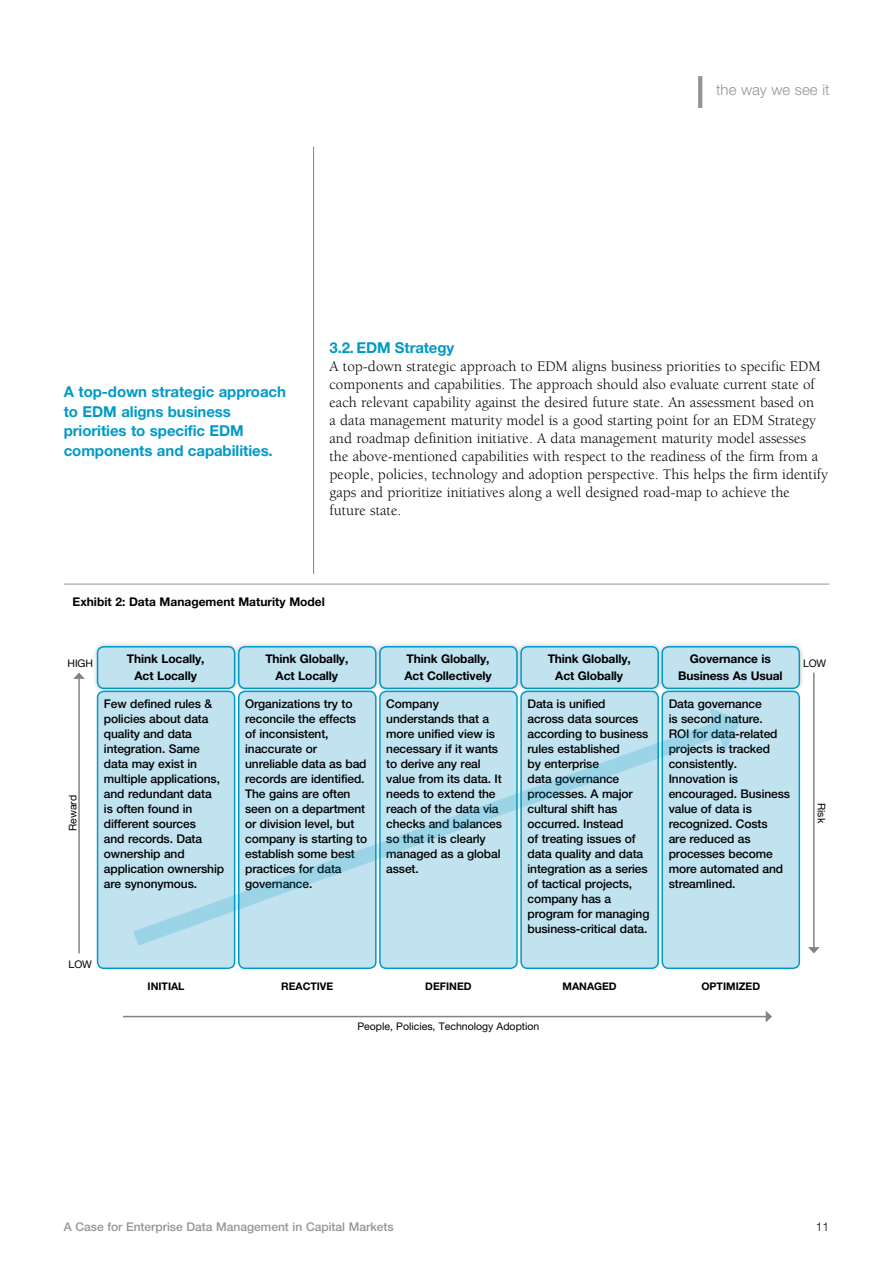
<style>
.page{position:relative;width:893px;height:1263px;background:#fff}
.page>*{position:absolute;margin:0;border:0;box-sizing:border-box;transform-origin:0 0}
.t1{font:15px/18px "Berkeley Std";color:#000}
.t2{font:700 15px/19.5px "Helvetica Neue LT Std";letter-spacing:-.005em;color:#009ac7}
.t3{font:300 15px "Helvetica Neue LT Std";color:#939598}
.t4{font:500 12px/15px "Helvetica Neue LT Std";letter-spacing:-.01em;color:#000}
.t5{font:700 12px/17.1px "Helvetica Neue LT Std";letter-spacing:-.01em;color:#000;text-align:center}
.t6{font:500 12px "Helvetica Neue LT Std";color:#939598}
.t7{font:300 12px "Helvetica Neue LT Std";color:#000}
.t8{font:10.5px "Helvetica Neue LT Std";color:#000}
.t9{font:700 10.5px "Helvetica Neue LT Std";color:#000}
</style>
<div class="page">
<hr style="left:698px;top:76px;width:4px;height:32px;background:#939598">
<hr style="left:313px;top:147px;width:1px;height:1052px;background:#808285">
<div style="left:306px;top:574px;width:19px;height:640px;background:#fff"></div>
<hr style="left:64px;top:584px;width:765px;height:1px;background:#939598">
<div style="left:92px;top:641px;width:149px;height:53px;background:#000;opacity:.2"></div>
<div style="left:98px;top:647px;width:137px;height:41px;background:#c1e2ef;border-radius:6px"></div>
<div style="left:97px;top:646px;width:138px;height:43px;border:2px solid #009ac7;border-radius:6px"></div>
<div style="left:98px;top:691px;width:137px;height:277px;background:#c1e2ef;border-radius:6px"></div>
<div style="left:97px;top:691px;width:138px;height:278px;border:2px solid #009ac7;border-radius:6px"></div>
<div style="left:374px;top:641px;width:149px;height:53px;background:#000;opacity:.2"></div>
<div style="left:380px;top:647px;width:137px;height:41px;background:#c1e2ef;border-radius:6px"></div>
<div style="left:379px;top:646px;width:139px;height:43px;border:2px solid #009ac7;border-radius:6px"></div>
<div style="left:380px;top:691px;width:137px;height:277px;background:#c1e2ef;border-radius:6px"></div>
<div style="left:379px;top:691px;width:139px;height:278px;border:2px solid #009ac7;border-radius:6px"></div>
<div style="left:233px;top:641px;width:149px;height:53px;background:#000;opacity:.2"></div>
<div style="left:239px;top:647px;width:137px;height:41px;background:#c1e2ef;border-radius:6px"></div>
<div style="left:238px;top:646px;width:139px;height:43px;border:2px solid #009ac7;border-radius:6px"></div>
<div style="left:239px;top:691px;width:137px;height:277px;background:#c1e2ef;border-radius:6px"></div>
<div style="left:238px;top:691px;width:139px;height:278px;border:2px solid #009ac7;border-radius:6px"></div>
<div style="left:516px;top:641px;width:148px;height:53px;background:#000;opacity:.2"></div>
<div style="left:521px;top:647px;width:137px;height:41px;background:#c1e2ef;border-radius:6px"></div>
<div style="left:520px;top:646px;width:139px;height:43px;border:2px solid #009ac7;border-radius:6px"></div>
<div style="left:521px;top:691px;width:137px;height:277px;background:#c1e2ef;border-radius:6px"></div>
<div style="left:520px;top:691px;width:139px;height:278px;border:2px solid #009ac7;border-radius:6px"></div>
<div style="left:657px;top:641px;width:148px;height:53px;background:#000;opacity:.2"></div>
<div style="left:662px;top:647px;width:137px;height:41px;background:#c1e2ef;border-radius:6px"></div>
<div style="left:661px;top:646px;width:139px;height:43px;border:2px solid #009ac7;border-radius:6px"></div>
<div style="left:662px;top:691px;width:137px;height:277px;background:#c1e2ef;border-radius:6px"></div>
<div style="left:661px;top:691px;width:139px;height:278px;border:2px solid #009ac7;border-radius:6px"></div>
<hr style="left:78px;top:678px;width:2px;height:275px;background:#808285">
<svg style="left:73px;top:673px;width:12px;height:6px"></svg>
<hr style="left:813px;top:673px;width:2px;height:275px;background:#808285">
<svg style="left:808px;top:947px;width:12px;height:6px"></svg>
<hr style="left:123px;top:1016px;width:643px;height:1px;background:#808285">
<svg style="left:766px;top:1011px;width:6px;height:11px"></svg>
<svg style="left:133px;top:707px;width:576px;height:240px"></svg>
<svg style="left:709px;top:707px;width:32px;height:44px"></svg>
<p class="t3" style="left:716px;top:80px;width:115px">the way we see it</p>
<p class="t2" style="left:64px;top:382px;width:224px">A top-down strategic approach to EDM aligns business priorities to specific EDM components and capabilities.</p>
<p class="t2" style="left:330px;top:338px;width:126px">3.2. EDM Strategy</p>
<p class="t1" style="left:330px;top:358px;width:500px">A top-down strategic approach to EDM aligns business priorities to specific EDM components and capabilities. The approach should also evaluate current state of each relevant capability against the desired future state. An assessment based on<br>a data management maturity model is a good starting point for an EDM Strategy and roadmap definition initiative. A data management maturity model assesses the above-mentioned capabilities with respect to the readiness of the firm from a people, policies, technology and adoption perspective. This helps the firm identify gaps and prioritize initiatives along a well designed road-map to achieve the future state.</p>
<p class="t5" style="left:73px;top:593px;width:254px">Exhibit 2: Data Management Maturity Model</p>
<p class="t8" style="left:68px;top:657px;width:27px">HIGH</p>
<p class="t8" style="left:66px;top:831px;width:38px;rotate:-90deg">Reward</p>
<p class="t8" style="left:69px;top:958px;width:25px">LOW</p>
<p class="t5" style="left:127px;top:650px;width:79px">Think Locally,<br>Act Locally</p>
<p class="t4" style="left:104px;top:696px;width:122px">Few defined rules &amp; policies about data quality and data integration. Same data may exist in multiple applications, and redundant data<br>is often found in different sources<br>and records. Data ownership and application ownership are synonymous.</p>
<p class="t5" style="left:265px;top:650px;width:85px">Think Globally,<br>Act Locally</p>
<p class="t4" style="left:245px;top:696px;width:124px">Organizations try to reconcile the effects of inconsistent, inaccurate or unreliable data as bad records are identified.<br>The gains are often seen on a department or division level, but company is starting to establish some best practices for data governance.</p>
<p class="t5" style="left:404px;top:650px;width:89px;text-align:left">Think Globally,<br>Act Collectively</p>
<p class="t4" style="left:386px;top:696px;width:117px">Company understands that a more unified view is necessary if it wants to derive any real value from its data. It needs to extend the reach of the data via checks and balances so that it is clearly managed as a global asset.</p>
<p class="t5" style="left:548px;top:650px;width:85px">Think Globally,<br>Act Globally</p>
<p class="t4" style="left:527px;top:696px;width:123px">Data is unified<br>across data sources according to business rules established<br>by enterprise<br>data governance processes. A major cultural shift has occurred. Instead<br>of treating issues of data quality and data integration as a series of tactical projects, company has a program for managing business-critical data.</p>
<p class="t5" style="left:678px;top:650px;width:106px">Governance is<br>Business As Usual</p>
<p class="t4" style="left:669px;top:696px;width:123px">Data governance<br>is second nature.<br>ROI for data-related projects is tracked consistently.<br>Innovation is encouraged. Business value of data is recognized. Costs<br>are reduced as processes become more automated and streamlined.</p>
<p class="t9" style="left:148px;top:980px;width:38px">INITIAL</p>
<p class="t9" style="left:281px;top:980px;width:54px">REACTIVE</p>
<p class="t9" style="left:425px;top:980px;width:48px">DEFINED</p>
<p class="t9" style="left:562px;top:980px;width:56px">MANAGED</p>
<p class="t9" style="left:701px;top:980px;width:60px">OPTIMIZED</p>
<p class="t8" style="left:357px;top:1020px;width:183px">People, Policies, Technology Adoption</p>
<p class="t8" style="left:803px;top:657px;width:25px">LOW</p>
<p class="t8" style="left:828px;top:803px;width:22px;rotate:90deg">Risk</p>
<p class="t6" style="left:64px;top:1220px;width:331px">A Case for Enterprise Data Management in Capital Markets</p>
<p class="t7" style="left:816px;top:1219px;width:15px">11</p>
</div>
